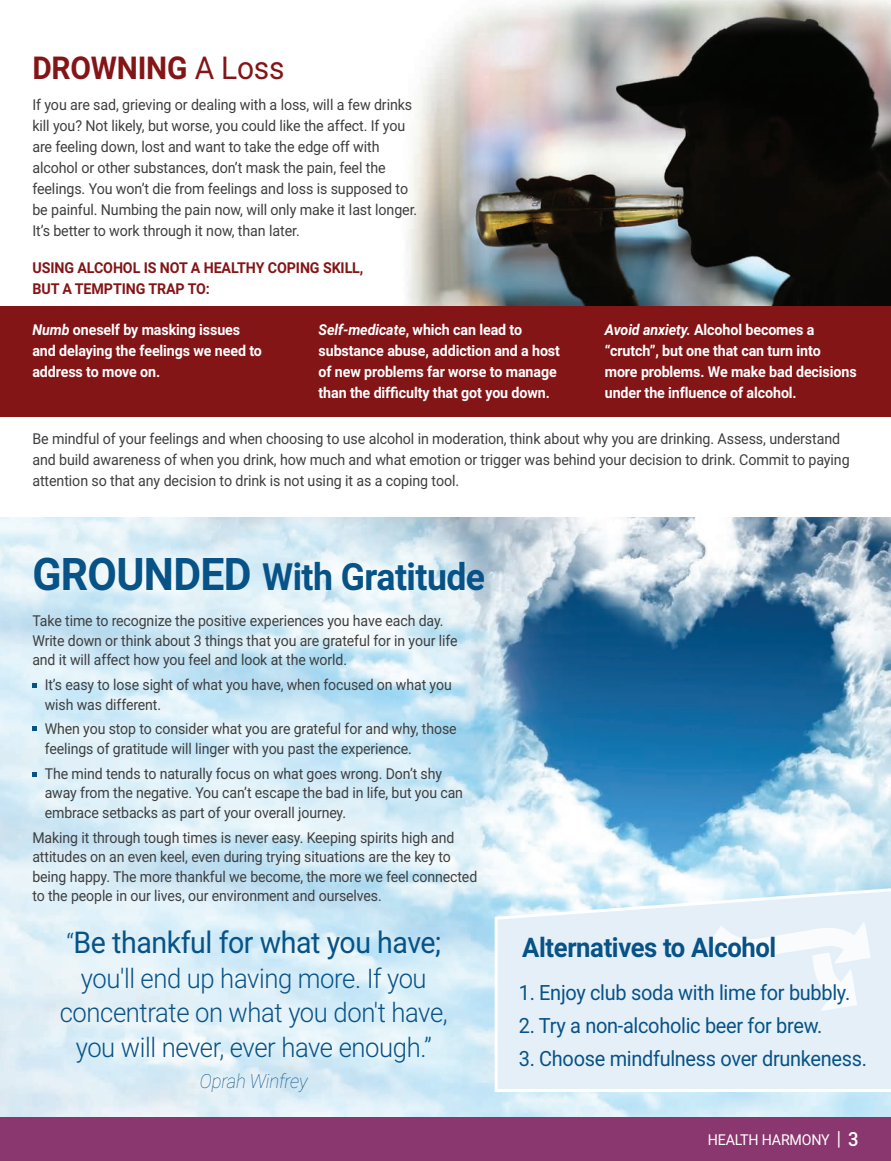
<style>
.page{position:relative;width:891px;height:1161px;background:#fff}
.page>*{position:absolute;margin:0;border:0;box-sizing:border-box;transform-origin:0 0}
.t1{font:700 37.5px "Roboto";letter-spacing:-.015em;color:#075286;scale:.95 1}
.t2{font:700 31.5px "Roboto";letter-spacing:-.005em;color:#841517;scale:.95 1}
.t3{font:30px "Roboto";letter-spacing:-.015em;color:#075286;scale:.95 1}
.t4{font:300 27px/34.5px "Roboto";letter-spacing:-.015em;color:#075286;text-align:center;scale:.95 1}
.t5{font:700 27px "Roboto";letter-spacing:-.015em;color:#075286;scale:.95 1}
.t6{font:21px "Roboto";letter-spacing:-.015em;color:#075286;scale:.95 1}
.t7{font:italic 100 19.5px "Roboto";letter-spacing:-.015em;color:#075286;scale:.95 1}
.t8{font:15px/19.5px "Roboto";letter-spacing:-.005em;color:#3e3e3f;scale:.94 1}
.t9{font:15px/21px "Roboto";letter-spacing:-.005em;color:#3e3e3f;scale:.95 1}
.t10{font:700 15px/21px "Roboto";letter-spacing:-.005em;color:#fff;scale:.95 1}
.t11{font:700 15px/21px "Roboto";letter-spacing:-.005em;color:#841517;scale:.95 1}
.t12{font:15px "Roboto";letter-spacing:-.015em;color:#fff;scale:.95 1}
.s1{font-weight:400}
.s2{font-style:italic}
.s3{font-size:45px}
.s4{font-weight:300;font-size:27px}
.s5{font-size:19.5px}
.s6{font-weight:500;font-size:19.5px}
</style>
<div class="page">
<img style="left:408px;top:0;width:483px;height:306px">
<div style="left:0;top:306px;width:891px;height:110px;background:#841517"></div>
<img style="left:0;top:518px;width:891px;height:600px">
<div style="left:0;top:1118px;width:891px;height:43px;background:#89376e"></div>
<svg style="left:32px;top:683px;width:5px;height:4px"></svg>
<svg style="left:493px;top:886px;width:398px;height:208px;background:#e4eff8"></svg>
<svg style="left:32px;top:727px;width:5px;height:4px"></svg>
<svg style="left:32px;top:772px;width:5px;height:4px"></svg>
<svg style="left:711px;top:921px;width:160px;height:90px"></svg>
<p class="t2" style="left:32px;top:46px;width:267px">DROWNING <span class="s1">A Loss</span></p>
<p class="t9" style="left:32px;top:94px;width:407px">If you are sad, grieving or dealing with a loss, will a few drinks kill you? Not likely, but worse, you could like the affect. If you are feeling down, lost and want to take the edge off with alcohol or other substances, don’t mask the pain, feel the feelings. You won’t die from feelings and loss is supposed to be painful. Numbing the pain now, will only make it last longer.<br>It’s better to work through it now, than later.</p>
<p class="t11" style="left:32px;top:257px;width:350px">USING ALCOHOL IS NOT A HEALTHY COPING SKILL,<br>BUT A TEMPTING TRAP TO:</p>
<p class="t10" style="left:32px;top:319px;width:243px"><span class="s2">Numb</span> oneself by masking issues and delaying the feelings we need to address to move on.</p>
<p class="t10" style="left:319px;top:319px;width:256px"><span class="s2">Self-medicate</span>, which can lead to substance abuse, addiction and a host of new problems far worse to manage than the difficulty that got you down.</p>
<p class="t10" style="left:605px;top:319px;width:267px"><span class="s2">Avoid anxiety.</span> Alcohol becomes a “crutch”, but one that can turn into more problems. We make bad decisions under the influence of alcohol.</p>
<p class="t9" style="left:32px;top:427px;width:862px">Be mindful of your feelings and when choosing to use alcohol in moderation, think about why you are drinking. Assess, understand and build awareness of when you drink, how much and what emotion or trigger was behind your decision to drink. Commit to paying attention so that any decision to drink is not using it as a coping tool.</p>
<p class="t1" style="left:32px;top:550px;width:478px"><span class="s3">GROUNDED</span> With Gratitude</p>
<p class="t8" style="left:32px;top:610px;width:454px">Take time to recognize the positive experiences you have each day.<br>Write down or think about 3 things that you are grateful for in your life and it will affect how you feel and look at the world.</p>
<p class="t8" style="left:45px;top:674px;width:435px">It’s easy to lose sight of what you have, when focused on what you wish was different.</p>
<p class="t8" style="left:45px;top:719px;width:440px">When you stop to consider what you are grateful for and why, those feelings of gratitude will linger with you past the experience.</p>
<p class="t8" style="left:45px;top:763px;width:447px">The mind tends to naturally focus on what goes wrong. Don’t shy away from the negative. You can’t escape the bad in life, but you can embrace setbacks as part of your overall journey.</p>
<p class="t8" style="left:32px;top:827px;width:475px">Making it through tough times is never easy. Keeping spirits high and attitudes on an even keel, even during trying situations are the key to being happy. The more thankful we become, the more we feel connected to the people in our lives, our environment and ourselves.</p>
<p class="t3" style="left:66px;top:922px;width:396px"><span class="s4">“</span>Be thankful for what you have;</p>
<p class="t4" style="left:60px;top:960px;width:410px">you'll end up having more. If you concentrate on what you don't have, you will never, ever have enough.”</p>
<p class="t7" style="left:200px;top:1068px;width:115px">Oprah Winfrey</p>
<p class="t5" style="left:522px;top:929px;width:269px">Alternatives to Alcohol</p>
<p class="t6" style="left:519px;top:978px;width:350px">1. Enjoy club soda with lime for bubbly.</p>
<p class="t6" style="left:519px;top:1011px;width:321px">2. Try a non-alcoholic beer for brew.</p>
<p class="t6" style="left:519px;top:1044px;width:368px">3. Choose mindfulness over drunkeness.</p>
<p class="t12" style="left:708px;top:1129px;width:160px">HEALTH HARMONY <span class="s5">|</span> <span class="s6">3</span></p>
</div>
